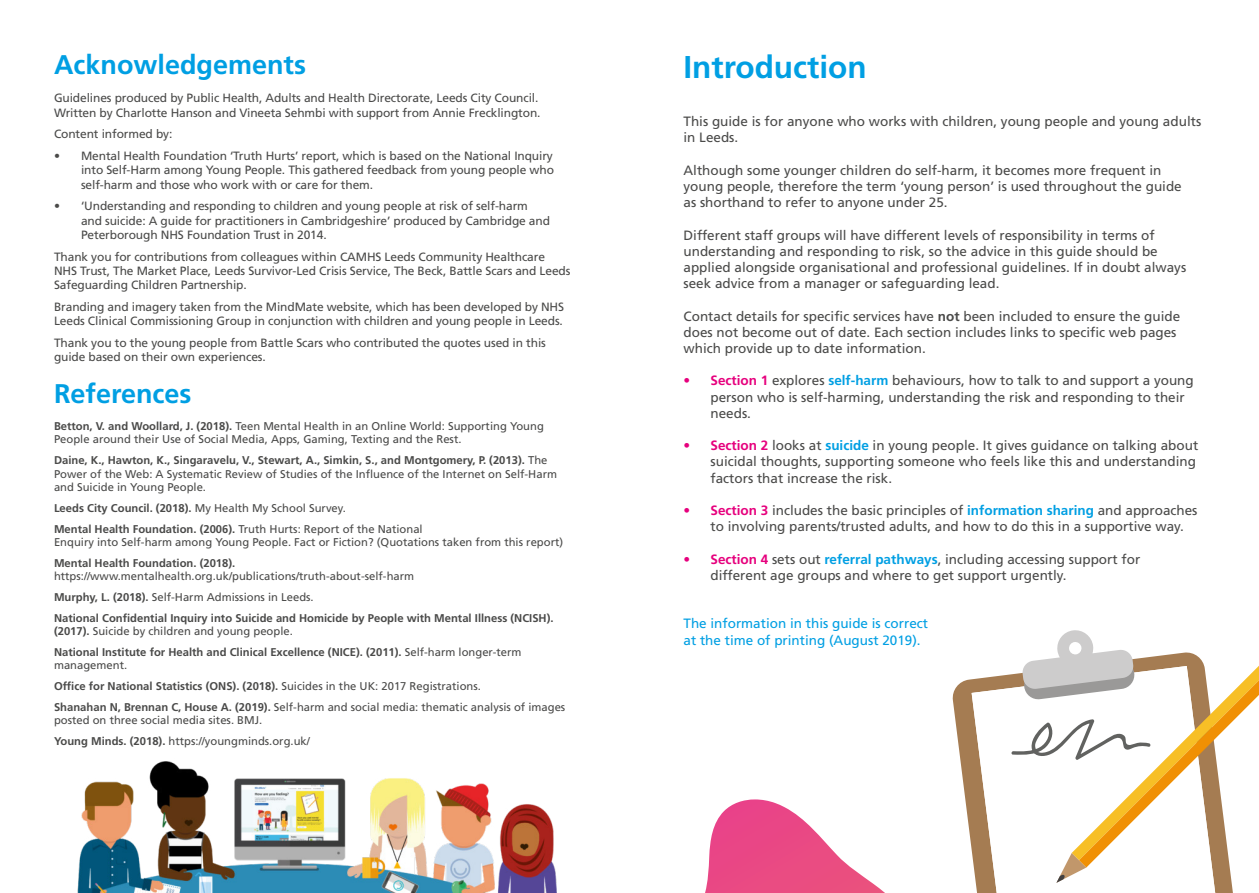
<style>
.page{position:relative;width:1259px;height:893px;background:#fff}
.page>*{position:absolute;margin:0;border:0;box-sizing:border-box;transform-origin:0 0}
.t1{font:700 31.5px "Frutiger";color:#009fe3}
.t2{font:700 27px "Frutiger";color:#009fe3}
.t3{font:13.5px/16.2px "Frutiger";color:#4a4a49}
.t4{font:13.5px/16.2px "Frutiger";color:#009fe3}
.t5{font:12px/14.4px "Frutiger";letter-spacing:-.01em;color:#4a4a49}
.t6{font:11.25px/13.5px "Frutiger";color:#4a4a49}
.t7{font:700 11.25px/20.7px "Frutiger";color:#4a4a49}
.s1{font-weight:700}
.s2{font-weight:400}
.s3{font-weight:700;color:#e6007d}
.s4{font-weight:700;color:#009fe3}
</style>
<div class="page">
<img style="left:77px;top:761px;width:480px;height:132px">
<svg style="left:705px;top:799px;width:180px;height:94px"></svg>
<svg style="left:952px;top:679px;width:281px;height:214px"></svg>
<svg style="left:971px;top:674px;width:244px;height:219px"></svg>
<svg style="left:1010px;top:630px;width:249px;height:253px"></svg>
<h2 class="t2" style="left:54px;top:49px;width:254px">Acknowledgements</h2>
<p class="t5" style="left:54px;top:91px;width:488px">Guidelines produced by Public Health, Adults and Health Directorate, Leeds City Council.<br>Written by Charlotte Hanson and Vineeta Sehmbi with support from Annie Frecklington.</p>
<p class="t5" style="left:54px;top:127px;width:120px">Content informed by:</p>
<p class="t5" style="left:81px;top:148px;width:474px;text-align:justify;text-indent:-27px">• Mental Health Foundation ‘Truth Hurts’ report, which is based on the National Inquiry into Self-Harm among Young People. This gathered feedback from young people who self-harm and those who work with or care for them.</p>
<p class="t5" style="left:81px;top:199px;width:470px;text-indent:-27px">• ‘Understanding and responding to children and young people at risk of self-harm and suicide: A guide for practitioners in Cambridgeshire’ produced by Cambridge and<br>Peterborough NHS Foundation Trust in 2014.</p>
<p class="t5" style="left:54px;top:249px;width:518px">Thank you for contributions from colleagues within CAMHS Leeds Community Healthcare<br>NHS Trust, The Market Place, Leeds Survivor-Led Crisis Service, The Beck, Battle Scars and Leeds<br>Safeguarding Children Partnership.</p>
<p class="t5" style="left:54px;top:299px;width:512px">Branding and imagery taken from the MindMate website, which has been developed by NHS<br>Leeds Clinical Commissioning Group in conjunction with children and young people in Leeds.</p>
<p class="t5" style="left:54px;top:335px;width:493px">Thank you to the young people from Battle Scars who contributed the quotes used in this guide based on their own experiences.</p>
<h2 class="t2" style="left:54px;top:378px;width:139px">References</h2>
<p class="t6" style="left:54px;top:419px;width:491px"><span class="s1">Betton, V. and Woollard, J. (2018).</span> Teen Mental Health in an Online World: Supporting Young<br>People around their Use of Social Media, Apps, Gaming, Texting and the Rest.</p>
<p class="t6" style="left:54px;top:453px;width:504px"><span class="s1">Daine, K., Hawton, K., Singaravelu, V., Stewart, A., Simkin, S., and Montgomery, P. (2013).</span> The<br>Power of the Web: A Systematic Review of Studies of the Influence of the Internet on Self-Harm and Suicide in Young People.</p>
<p class="t7" style="left:54px;top:497px;width:370px">Leeds City Council. (2018). <span class="s2">My Health My School Survey.<br></span>Mental Health Foundation. (2006). <span class="s2">Truth Hurts: Report of the National</span></p>
<p class="t6" style="left:54px;top:535px;width:510px">Enquiry into Self-harm among Young People. Fact or Fiction? (Quotations taken from this report)</p>
<p class="t7" style="left:54px;top:552px;width:183px">Mental Health Foundation. (2018).</p>
<p class="t7" style="left:54px;top:566px;width:501px"><span class="s2">https://www.mentalhealth.org.uk/publications/truth-about-self-harm<br></span>Murphy, L. (2018). <span class="s2">Self-Harm Admissions in Leeds.<br></span>National Confidential Inquiry into Suicide and Homicide by People with Mental Illness (NCISH).</p>
<p class="t7" style="left:54px;top:621px;width:469px">(2017). <span class="s2">Suicide by children and young people.<br></span>National Institute for Health and Clinical Excellence (NICE). (2011). <span class="s2">Self-harm longer-term</span></p>
<p class="t6" style="left:54px;top:655px;width:513px;line-height:20.7px">management.<br><span class="s1">Office for National Statistics (ONS). (2018).</span> Suicides in the UK: 2017 Registrations.<br><span class="s1">Shanahan N, Brennan C, House A. (2019).</span> Self-harm and social media: thematic analysis of images</p>
<p class="t6" style="left:54px;top:710px;width:257px;line-height:20.7px">posted on three social media sites. BMJ.<br><span class="s1">Young Minds. (2018).</span> https://youngminds.org.uk/</p>
<h1 class="t1" style="left:683px;top:48px;width:185px">Introduction</h1>
<p class="t3" style="left:683px;top:113px;width:519px">This guide is for anyone who works with children, young people and young adults in Leeds.</p>
<p class="t3" style="left:683px;top:162px;width:500px">Although some younger children do self-harm, it becomes more frequent in young people, therefore the term ‘young person’ is used throughout the guide as shorthand to refer to anyone under 25.</p>
<p class="t3" style="left:683px;top:227px;width:504px">Different staff groups will have different levels of responsibility in terms of understanding and responding to risk, so the advice in this guide should be applied alongside organisational and professional guidelines. If in doubt always seek advice from a manager or safeguarding lead.</p>
<p class="t3" style="left:683px;top:308px;width:498px">Contact details for specific services have <span class="s1">not</span> been included to ensure the guide does not become out of date. Each section includes links to specific web pages which provide up to date information.</p>
<p class="t3" style="left:710px;top:373px;width:485px;text-indent:-27px"><span class="s3">• Section 1</span> explores <span class="s4">self-harm</span> behaviours, how to talk to and support a young person who is self-harming, understanding the risk and responding to their needs.</p>
<p class="t3" style="left:710px;top:437px;width:489px;text-indent:-27px"><span class="s3">• Section 2</span> looks at <span class="s4">suicide</span> in young people. It gives guidance on talking about suicidal thoughts, supporting someone who feels like this and understanding factors that increase the risk.</p>
<p class="t3" style="left:710px;top:502px;width:488px;text-indent:-27px"><span class="s3">• Section 3</span> includes the basic principles of <span class="s4">information sharing</span> and approaches to involving parents/trusted adults, and how to do this in a supportive way.</p>
<p class="t3" style="left:710px;top:551px;width:431px;text-indent:-27px"><span class="s3">• Section 4</span> sets out <span class="s4">referral pathways</span>, including accessing support for different age groups and where to get support urgently.</p>
<p class="t4" style="left:683px;top:616px;width:246px">The information in this guide is correct at the time of printing (August 2019).</p>
</div>
